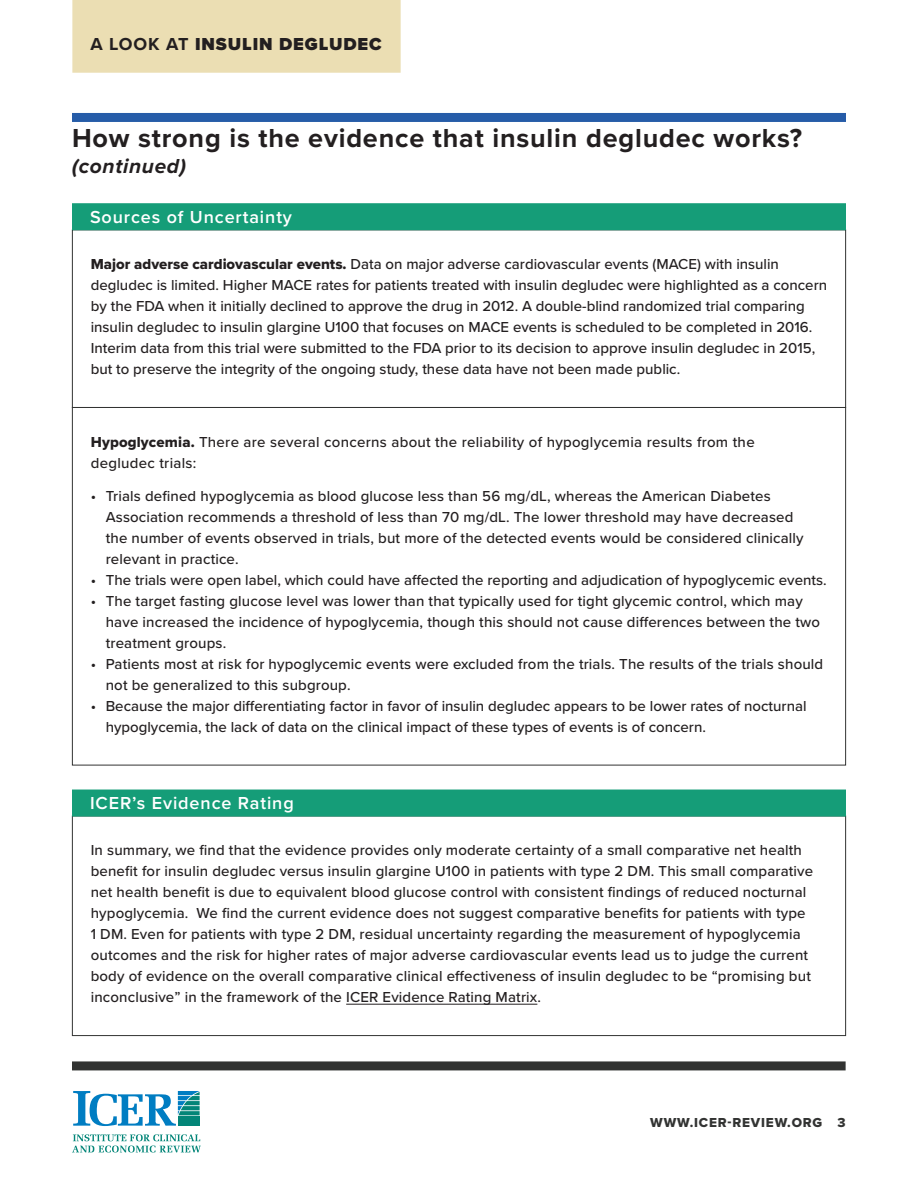
<style>
.page{position:relative;width:918px;height:1188px;background:#fff}
.page>*{position:absolute;margin:0;border:0;box-sizing:border-box;transform-origin:0 0}
.Header1{font:700 27px "Proxima Nova";letter-spacing:.03em;color:#231f20}
.Header1-2{font:italic 700 21px "Proxima Nova";letter-spacing:.03em;color:#231f20}
.Header2{font:600 18px "Proxima Nova";letter-spacing:.05em;color:#fff}
.t1{font:900 18px "Proxima Nova";letter-spacing:.05em;color:#231f20}
.Body{font:500 15px/21px "Proxima Nova";letter-spacing:.01em;color:#231f20}
.t2{font:13.5px "Proxima Nova Extrabld";letter-spacing:.06em;color:#323332}
.s1{font-weight:700}
.s2{font-family:"Proxima Nova Extrabld";font-weight:400}
</style>
<div class="page">
<div style="left:72px;top:1061px;width:774px;height:9px;background:#323332"></div>
<div style="left:72px;top:0;width:329px;height:73px;background:#ebdeb3"></div>
<svg style="left:72px;top:1134px;width:129px;height:18px"></svg>
<svg style="left:73px;top:1091px;width:127px;height:35px"></svg>
<div style="left:72px;top:203px;width:774px;height:27px;background:#159d78"></div>
<div style="left:72px;top:113px;width:774px;height:9px;background:#265ca8"></div>
<hr style="left:346px;top:1004px;width:191px;height:1px;background:#231f20">
<div style="left:72px;top:790px;width:774px;height:27px;background:#159d78"></div>
<p class="t1" style="left:90px;top:33px;width:293px"><span class="s1">A LOOK AT</span> INSULIN DEGLUDEC</p>
<p class="Header1" style="left:72px;top:122px;width:732px">How strong is the evidence that insulin degludec works?</p>
<p class="Header1-2" style="left:72px;top:153px;width:116px">(continued)</p>
<p class="Header2" style="left:90px;top:206px;width:204px">Sources of Uncertainty</p>
<p class="Body" style="left:91px;top:254px;width:738px"><span class="s2">Major adverse cardiovascular events.</span> Data on major adverse cardiovascular events (MACE) with insulin degludec is limited. Higher MACE rates for patients treated with insulin degludec were highlighted as a concern by the FDA when it initially declined to approve the drug in 2012. A double-blind randomized trial comparing insulin degludec to insulin glargine U100 that focuses on MACE events is scheduled to be completed in 2016.<br>Interim data from this trial were submitted to the FDA prior to its decision to approve insulin degludec in 2015, but to preserve the integrity of the ongoing study, these data have not been made public.</p>
<p class="Body" style="left:91px;top:432px;width:666px"><span class="s2">Hypoglycemia.</span> There are several concerns about the reliability of hypoglycemia results from the degludec trials:</p>
<p class="Body" style="left:106px;top:486px;width:699px;text-indent:-15px">• Trials defined hypoglycemia as blood glucose less than 56 mg/dL, whereas the American Diabetes Association recommends a threshold of less than 70 mg/dL. The lower threshold may have decreased the number of events observed in trials, but more of the detected events would be considered clinically relevant in practice.</p>
<p class="Body" style="left:91px;top:570px;width:737px">• The trials were open label, which could have affected the reporting and adjudication of hypoglycemic events.</p>
<p class="Body" style="left:106px;top:591px;width:716px;text-indent:-15px">• The target fasting glucose level was lower than that typically used for tight glycemic control, which may have increased the incidence of hypoglycemia, though this should not cause differences between the two treatment groups.</p>
<p class="Body" style="left:106px;top:654px;width:719px;text-indent:-15px">• Patients most at risk for hypoglycemic events were excluded from the trials. The results of the trials should not be generalized to this subgroup.</p>
<p class="Body" style="left:106px;top:696px;width:702px;text-indent:-15px">• Because the major differentiating factor in favor of insulin degludec appears to be lower rates of nocturnal hypoglycemia, the lack of data on the clinical impact of these types of events is of concern.</p>
<p class="Header2" style="left:90px;top:792px;width:205px">ICER’s Evidence Rating</p>
<p class="Body" style="left:91px;top:840px;width:724px">In summary, we find that the evidence provides only moderate certainty of a small comparative net health benefit for insulin degludec versus insulin glargine U100 in patients with type 2 DM. This small comparative net health benefit is due to equivalent blood glucose control with consistent findings of reduced nocturnal hypoglycemia. We find the current evidence does not suggest comparative benefits for patients with type 1 DM. Even for patients with type 2 DM, residual uncertainty regarding the measurement of hypoglycemia outcomes and the risk for higher rates of major adverse cardiovascular events lead us to judge the current body of evidence on the overall comparative clinical effectiveness of insulin degludec to be “promising but inconclusive” in the framework of the ICER Evidence Rating Matrix.</p>
<p class="t2" style="left:650px;top:1114px;width:197px">WWW.ICER-REVIEW.ORG 3</p>
</div>
